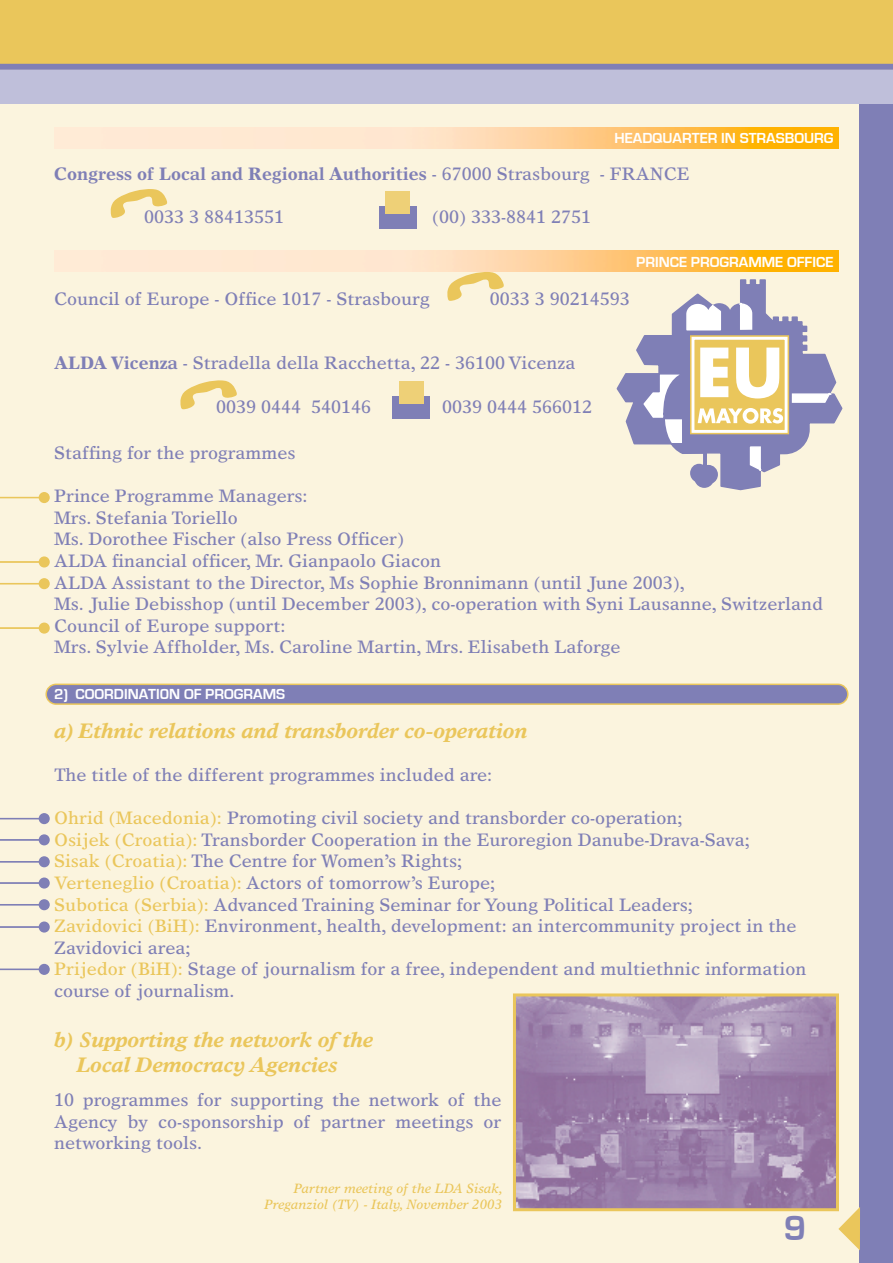
<style>
.page{position:relative;width:893px;height:1263px;background:#fff}
.page>*{position:absolute;margin:0;border:0;box-sizing:border-box;transform-origin:0 0}
.t1{font:700 36px "Eurostile";color:#7f7fb6}
.testo{font:italic 700 21px "Times Europa";color:#eac65b}
.testo-2{font:18px/21.6px "Times Europa";color:#7f7fb6}
.testo-3{font:700 18px "Times Europa";color:#7f7fb6}
.titoletti_bianchi{font:700 15px "Eurostile";color:#fff}
.didascalie{font:italic 13.5px "Times Europa";color:#eac65b}
.s1{font-weight:400}
.s2{font-weight:700}
.s3{color:#eac65b}
</style>
<div class="page">
<div style="left:0;top:0;width:893px;height:64px;background:#eac65b"></div>
<div style="left:0;top:66px;width:893px;height:1197px;background:#fbf4de"></div>
<div style="left:860px;top:90px;width:33px;height:1173px;background:#7f7fb6"></div>
<svg style="left:838px;top:1207px;width:22px;height:43px"></svg>
<div style="left:0;top:64px;width:893px;height:6px;background:#7f7fb6"></div>
<div style="left:0;top:70px;width:893px;height:33px;background:#bfbfda"></div>
<svg style="left:45px;top:683px;width:804px;height:22px;background:#928dab"></svg>
<img style="left:102px;top:128px;width:737px;height:21px">
<div style="left:379px;top:206px;width:37px;height:22px;background:#7f7fb6"></div>
<div style="left:385px;top:191px;width:25px;height:22px;background:#eed077"></div>
<svg style="left:110px;top:189px;width:58px;height:29px"></svg>
<img style="left:102px;top:251px;width:737px;height:21px">
<svg style="left:447px;top:272px;width:57px;height:29px"></svg>
<svg style="left:180px;top:380px;width:57px;height:29px"></svg>
<div style="left:393px;top:396px;width:37px;height:23px;background:#7f7fb6"></div>
<div style="left:399px;top:381px;width:25px;height:22px;background:#eed077"></div>
<div style="left:39px;top:493px;width:10px;height:9px;background:#eac65b;border-radius:50%"></div>
<div style="left:39px;top:492px;width:11px;height:11px;border:2px solid #eac65b;border-radius:50%"></div>
<hr style="left:0;top:497px;width:43px;height:1px;background:#eac65b">
<div style="left:39px;top:557px;width:10px;height:10px;background:#eac65b;border-radius:50%"></div>
<div style="left:39px;top:556px;width:11px;height:11px;border:2px solid #eac65b;border-radius:50%"></div>
<hr style="left:0;top:561px;width:43px;height:2px;background:#eac65b">
<div style="left:39px;top:579px;width:10px;height:9px;background:#eac65b;border-radius:50%"></div>
<div style="left:39px;top:578px;width:11px;height:11px;border:2px solid #eac65b;border-radius:50%"></div>
<hr style="left:0;top:583px;width:43px;height:1px;background:#eac65b">
<svg style="left:617px;top:279px;width:225px;height:211px"></svg>
<div style="left:691px;top:337px;width:97px;height:96px;border:3px solid #fff"></div>
<svg style="left:791px;top:391px;width:42px;height:13px"></svg>
<svg style="left:639px;top:301px;width:144px;height:171px"></svg>
<div style="left:39px;top:814px;width:10px;height:9px;background:#7f7fb6;border-radius:50%"></div>
<div style="left:39px;top:813px;width:11px;height:11px;border:2px solid #7f7fb6;border-radius:50%"></div>
<hr style="left:0;top:818px;width:43px;height:1px;background:#7f7fb6">
<div style="left:39px;top:835px;width:10px;height:10px;background:#7f7fb6;border-radius:50%"></div>
<div style="left:39px;top:834px;width:11px;height:11px;border:2px solid #7f7fb6;border-radius:50%"></div>
<hr style="left:0;top:839px;width:43px;height:2px;background:#7f7fb6">
<div style="left:39px;top:857px;width:10px;height:9px;background:#7f7fb6;border-radius:50%"></div>
<div style="left:39px;top:856px;width:11px;height:11px;border:2px solid #7f7fb6;border-radius:50%"></div>
<hr style="left:0;top:861px;width:43px;height:1px;background:#7f7fb6">
<div style="left:39px;top:878px;width:10px;height:10px;background:#7f7fb6;border-radius:50%"></div>
<div style="left:39px;top:877px;width:11px;height:11px;border:2px solid #7f7fb6;border-radius:50%"></div>
<hr style="left:0;top:882px;width:43px;height:2px;background:#7f7fb6">
<div style="left:39px;top:900px;width:10px;height:9px;background:#7f7fb6;border-radius:50%"></div>
<div style="left:39px;top:899px;width:11px;height:11px;border:2px solid #7f7fb6;border-radius:50%"></div>
<hr style="left:0;top:904px;width:43px;height:1px;background:#7f7fb6">
<div style="left:39px;top:964px;width:10px;height:10px;background:#7f7fb6;border-radius:50%"></div>
<div style="left:39px;top:964px;width:11px;height:11px;border:2px solid #7f7fb6;border-radius:50%"></div>
<hr style="left:0;top:969px;width:43px;height:1px;background:#7f7fb6">
<img style="left:517px;top:997px;width:318px;height:210px">
<div style="left:513px;top:993px;width:326px;height:218px;border:3px solid #eac65b"></div>
<div style="left:39px;top:623px;width:10px;height:10px;background:#eac65b;border-radius:50%"></div>
<div style="left:39px;top:622px;width:11px;height:12px;border:2px solid #eac65b;border-radius:50%"></div>
<hr style="left:0;top:627px;width:43px;height:2px;background:#eac65b">
<div style="left:39px;top:922px;width:10px;height:10px;background:#7f7fb6;border-radius:50%"></div>
<div style="left:39px;top:921px;width:11px;height:11px;border:2px solid #7f7fb6;border-radius:50%"></div>
<hr style="left:0;top:926px;width:43px;height:2px;background:#7f7fb6">
<p class="titoletti_bianchi" style="left:614px;top:130px;width:220px">HEADQUARTER IN STRASBOURG</p>
<p class="testo-3" style="left:54px;top:163px;width:637px">Congress of Local and Regional Authorities <span class="s1">- 67000 Strasbourg - FRANCE</span></p>
<p class="testo-2" style="left:144px;top:206px;width:142px">0033 3 88413551</p>
<p class="testo-2" style="left:432px;top:206px;width:161px">(00) 333-8841 2751</p>
<p class="titoletti_bianchi" style="left:636px;top:254px;width:199px">PRINCE PROGRAMME OFFICE</p>
<p class="testo-2" style="left:54px;top:287px;width:377px">Council of Europe - Office 1017 - Strasbourg</p>
<p class="testo-2" style="left:490px;top:287px;width:142px">0033 3 90214593</p>
<p class="testo-2" style="left:54px;top:352px;width:523px"><span class="s2">ALDA Vicenza</span> - Stradella della Racchetta, 22 - 36100 Vicenza</p>
<p class="testo-2" style="left:216px;top:395px;width:157px">0039 0444 540146</p>
<p class="testo-2" style="left:442px;top:395px;width:152px">0039 0444 566012</p>
<p class="testo-2" style="left:54px;top:442px;width:243px">Staffing for the programmes</p>
<p class="testo-2" style="left:54px;top:485px;width:255px">Prince Programme Managers:</p>
<p class="testo-2" style="left:54px;top:506px;width:185px">Mrs. Stefania Toriello</p>
<p class="testo-2" style="left:54px;top:528px;width:352px">Ms. Dorothee Fischer (also Press Officer)</p>
<p class="testo-2" style="left:54px;top:550px;width:389px">ALDA financial officer, Mr. Gianpaolo Giacon</p>
<p class="testo-2" style="left:54px;top:571px;width:771px">ALDA Assistant to the Director, Ms Sophie Bronnimann (until June 2003),<br>Ms. Julie Debisshop (until December 2003), co-operation with Syni Lausanne, Switzerland</p>
<p class="testo-2" style="left:54px;top:614px;width:568px">Council of Europe support:<br>Mrs. Sylvie Affholder, Ms. Caroline Martin, Mrs. Elisabeth Laforge</p>
<p class="titoletti_bianchi" style="left:54px;top:686px;width:233px">2) COORDINATI0N OF PROGRAMS</p>
<p class="testo" style="left:54px;top:718px;width:475px">a) Ethnic relations and transborder co-operation</p>
<p class="testo-2" style="left:54px;top:764px;width:440px">The title of the different programmes included are:</p>
<p class="testo-2" style="left:54px;top:807px;width:630px"><span class="s3">Ohrid (Macedonia):</span> Promoting civil society and transborder co-operation;</p>
<p class="testo-2" style="left:54px;top:828px;width:697px"><span class="s3">Osijek (Croatia):</span> Transborder Cooperation in the Euroregion Danube-Drava-Sava;</p>
<p class="testo-2" style="left:54px;top:850px;width:409px"><span class="s3">Sisak (Croatia):</span> The Centre for Women’s Rights;</p>
<p class="testo-2" style="left:54px;top:872px;width:443px"><span class="s3">Verteneglio (Croatia):</span> Actors of tomorrow’s Europe;</p>
<p class="testo-2" style="left:54px;top:893px;width:640px"><span class="s3">Subotica (Serbia):</span> Advanced Training Seminar for Young Political Leaders;</p>
<p class="testo-2" style="left:54px;top:915px;width:744px"><span class="s3">Zavidovici (BiH):</span> Environment, health, development: an intercommunity project in the<br>Zavidovici area;</p>
<p class="testo-2" style="left:54px;top:958px;width:754px"><span class="s3">Prijedor (BiH):</span> Stage of journalism for a free, independent and multiethnic information course of journalism.</p>
<p class="testo" style="left:54px;top:1027px;width:321px">b) Supporting the network of the</p>
<p class="testo" style="left:77px;top:1052px;width:262px">Local Democracy Agencies</p>
<p class="testo-2" style="left:54px;top:1089px;width:449px;text-align:justify">10 programmes for supporting the network of the Agency by co-sponsorship of partner meetings or networking tools.</p>
<p class="didascalie" style="left:294px;top:1180px;width:210px">Partner meeting of the LDA Sisak,</p>
<p class="didascalie" style="left:264px;top:1196px;width:239px">Preganziol (TV) - Italy, November 2003</p>
<h1 class="t1" style="left:784px;top:1209px;width:24px">9</h1>
</div>
